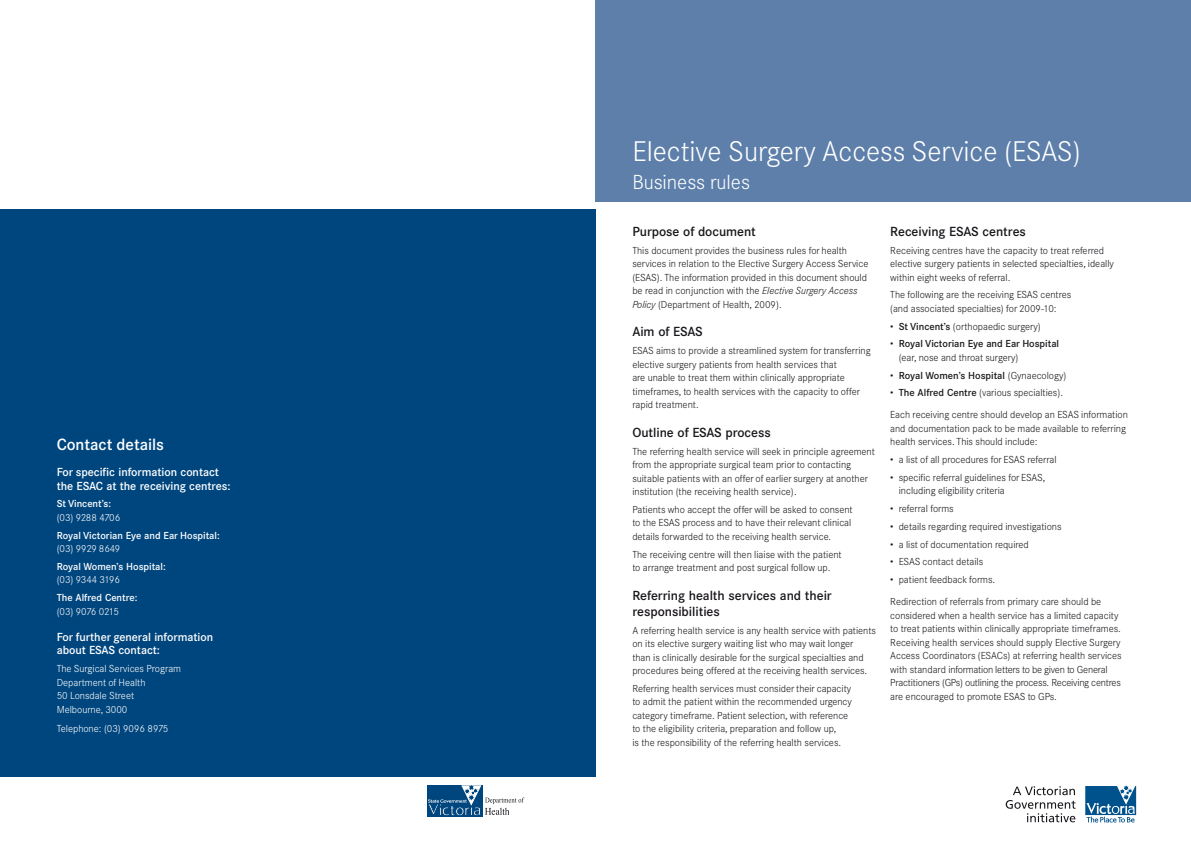
<style>
.page{position:relative;width:1191px;height:842px;background:#fff}
.page>*{position:absolute;margin:0;border:0;box-sizing:border-box;transform-origin:0 0}
.t1{font:300 28px "Corporate SBQ";letter-spacing:-.005em;color:#fff}
.t2{font:300 20px "Corporate SBQ";letter-spacing:-.005em;color:#fff}
.t3{font:500 16px "Corporate SBQ";letter-spacing:-.005em;color:#fff}
.t4{font:500 13px/16px "Corporate SBQ";letter-spacing:-.005em;color:#1a171c}
.t5{font:500 11.5px/13.5px "Corporate SBQ";letter-spacing:-.005em;color:#fff}
.t6{font:300 10px/13.5px "Corporate SBQ";letter-spacing:-.005em;color:#1a171c}
.t7{font:300 10px/13.5px "Corporate SBQ";letter-spacing:-.005em;color:#fff}
.t8{font:500 10px/13.5px "Corporate SBQ";letter-spacing:-.005em;color:#1a171c}
.t9{font:500 10px "Corporate SBQ";letter-spacing:-.005em;color:#fff}
.t10{font:300 10px "Corporate SBQ";letter-spacing:-.035em;color:#fff}
.t11{font:300 10px "Corporate SBQ";letter-spacing:-.065em;color:#fff}
.s1{font-style:italic}
.s2{font-weight:500}
.s3{font-weight:300}
</style>
<div class="page">
<div style="left:0;top:210px;width:595px;height:567px;background:#00467e"></div>
<svg style="left:1085px;top:786px;width:51px;height:36px;background:#4e87af"></svg>
<svg style="left:1005px;top:786px;width:70px;height:36px"></svg>
<div style="left:595px;top:0;width:596px;height:201px;background:#5d7faa"></div>
<div style="left:427px;top:785px;width:55px;height:32px;background:#00467e"></div>
<svg style="left:428px;top:785px;width:96px;height:31px"></svg>
<h3 class="t3" style="left:57px;top:435px;width:109px">Contact details</h3>
<p class="t5" style="left:57px;top:466px;width:175px">For specific information contact the ESAC at the receiving centres:</p>
<p class="t9" style="left:57px;top:498px;width:56px">St Vincent’s:</p>
<p class="t10" style="left:57px;top:512px;width:65px">(03) 9288 4706</p>
<p class="t9" style="left:57px;top:529px;width:164px">Royal Victorian Eye and Ear Hospital:</p>
<p class="t7" style="left:57px;top:542px;width:65px">(03) 9929 8649</p>
<p class="t9" style="left:57px;top:560px;width:110px">Royal Women’s Hospital:</p>
<p class="t7" style="left:57px;top:573px;width:65px">(03) 9344 3196</p>
<p class="t9" style="left:57px;top:592px;width:82px">The Alfred Centre:</p>
<p class="t11" style="left:57px;top:605px;width:64px">(03) 9076 0215</p>
<p class="t5" style="left:57px;top:630px;width:158px">For further general information about ESAS contact:</p>
<p class="t7" style="left:57px;top:662px;width:126px">The Surgical Services Program<br>Department of Health<br>50 Lonsdale Street<br>Melbourne, 3000</p>
<p class="t7" style="left:57px;top:722px;width:113px">Telephone: (03) 9096 8975</p>
<h1 class="t1" style="left:632px;top:135px;width:450px">Elective Surgery Access Service (ESAS)</h1>
<h2 class="t2" style="left:632px;top:170px;width:119px">Business rules</h2>
<h3 class="t4" style="left:632px;top:223px;width:125px">Purpose of document</h3>
<p class="t6" style="left:632px;top:243px;width:238px">This document provides the business rules for health services in relation to the Elective Surgery Access Service (ESAS). The information provided in this document should be read in conjunction with the <span class="s1">Elective Surgery Access Policy</span> (Department of Health, 2009).</p>
<h3 class="t4" style="left:632px;top:324px;width:72px">Aim of ESAS</h3>
<p class="t6" style="left:632px;top:344px;width:240px">ESAS aims to provide a streamlined system for transferring elective surgery patients from health services that<br>are unable to treat them within clinically appropriate timeframes, to health services with the capacity to offer rapid treatment.</p>
<h3 class="t4" style="left:632px;top:424px;width:140px">Outline of ESAS process</h3>
<p class="t6" style="left:632px;top:444px;width:244px">The referring health service will seek in principle agreement from the appropriate surgical team prior to contacting suitable patients with an offer of earlier surgery at another institution (the receiving health service).</p>
<p class="t6" style="left:632px;top:503px;width:222px">Patients who accept the offer will be asked to consent to the ESAS process and to have their relevant clinical details forwarded to the receiving health service.</p>
<p class="t6" style="left:632px;top:547px;width:211px">The receiving centre will then liaise with the patient to arrange treatment and post surgical follow up.</p>
<h3 class="t4" style="left:632px;top:587px;width:201px">Referring health services and their responsibilities</h3>
<p class="t6" style="left:632px;top:623px;width:245px">A referring health service is any health service with patients on its elective surgery waiting list who may wait longer<br>than is clinically desirable for the surgical specialties and procedures being offered at the receiving health services.</p>
<p class="t6" style="left:632px;top:682px;width:221px">Referring health services must consider their capacity to admit the patient within the recommended urgency category timeframe. Patient selection, with reference to the eligibility criteria, preparation and follow up,<br>is the responsibility of the referring health services.</p>
<h3 class="t4" style="left:890px;top:223px;width:137px">Receiving ESAS centres</h3>
<p class="t6" style="left:890px;top:243px;width:225px">Receiving centres have the capacity to treat referred elective surgery patients in selected specialties, ideally within eight weeks of referral.</p>
<p class="t6" style="left:890px;top:288px;width:183px">The following are the receiving ESAS centres (and associated specialties) for 2009-10:</p>
<p class="t6" style="left:890px;top:319px;width:152px">• <span class="s2">St Vincent’s</span> (orthopaedic surgery)</p>
<p class="t8" style="left:898px;top:337px;width:162px;text-indent:-8px"><span class="s3">•</span> Royal Victorian Eye and Ear Hospital <span class="s3">(ear, nose and throat surgery)</span></p>
<p class="t8" style="left:890px;top:368px;width:178px"><span class="s3">•</span> Royal Women’s Hospital <span class="s3">(Gynaecology)</span></p>
<p class="t6" style="left:890px;top:386px;width:174px">• <span class="s2">The Alfred Centre</span> (various specialties).</p>
<p class="t6" style="left:890px;top:408px;width:239px">Each receiving centre should develop an ESAS information and documentation pack to be made available to referring health services. This should include:</p>
<p class="t6" style="left:890px;top:453px;width:168px">• a list of all procedures for ESAS referral</p>
<p class="t6" style="left:898px;top:471px;width:148px;text-indent:-8px">• specific referral guidelines for ESAS, including eligibility criteria</p>
<p class="t6" style="left:890px;top:502px;width:65px">• referral forms</p>
<p class="t6" style="left:890px;top:520px;width:173px">• details regarding required investigations</p>
<p class="t6" style="left:890px;top:537px;width:140px">• a list of documentation required</p>
<p class="t6" style="left:890px;top:555px;width:94px">• ESAS contact details</p>
<p class="t6" style="left:890px;top:573px;width:107px">• patient feedback forms.</p>
<p class="t6" style="left:890px;top:595px;width:233px">Redirection of referrals from primary care should be considered when a health service has a limited capacity to treat patients within clinically appropriate timeframes.<br>Receiving health services should supply Elective Surgery Access Coordinators (ESACs) at referring health services with standard information letters to be given to General Practitioners (GPs) outlining the process. Receiving centres are encouraged to promote ESAS to GPs.</p>
</div>
